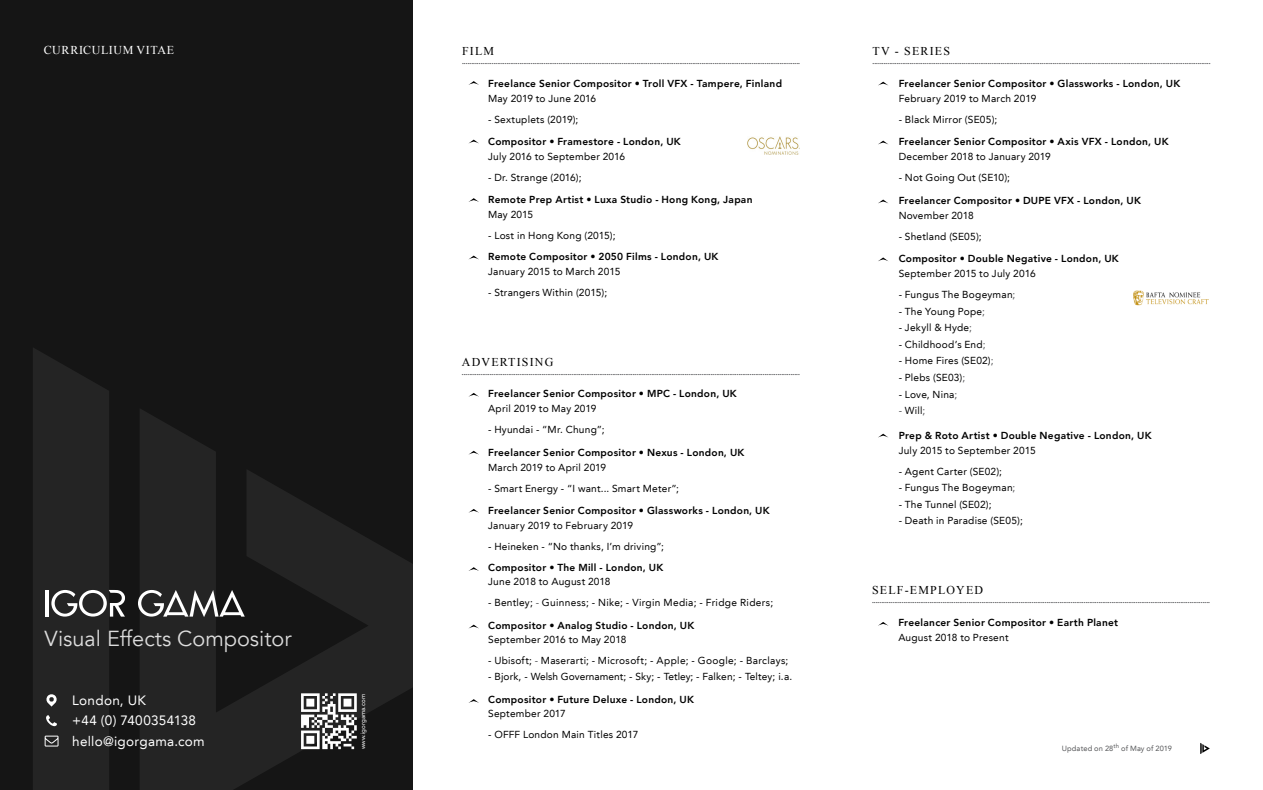
<style>
.page{position:relative;width:1263px;height:790px;background:#fff}
.page>*{position:absolute;margin:0;border:0;box-sizing:border-box;transform-origin:0 0}
.t1{font:21.75px "Avenir LT";color:#fff}
.t2{font:13.5px "Avenir LT";letter-spacing:.02em;color:#fff}
.t3{font:12px "Times New Roman";letter-spacing:.1em;color:#000}
.t4{font:12px "Times New Roman";letter-spacing:.055em;color:#fff}
.t5{font:10.2px "Avenir LT";letter-spacing:.02em;color:#000}
.t6{font:800 10.2px "Avenir LT";letter-spacing:.025em;color:#000}
.t7{font:10.2px "Avenir LT";color:#000}
.t8{font:700 7.5px "PT Sans";color:#57585a}
.t9{font:7.5px "Avenir LT";letter-spacing:.02em;color:#57585a}
.t10{font:6.15px "Avenir LT";color:#fff}
.t11{font:6px "Avenir LT";color:#57585a}
.s1{color:#57585a}
</style>
<div class="page">
<div style="left:0;top:0;width:413px;height:789px;background:#151515"></div>
<svg style="left:140px;top:409px;width:273px;height:380px;fill:#242424"></svg>
<svg style="left:138px;top:589px;width:107px;height:27px"></svg>
<svg style="left:301px;top:693px;width:56px;height:55px"></svg>
<svg style="left:33px;top:348px;width:92px;height:441px"></svg>
<svg style="left:1200px;top:743px;width:10px;height:10px"></svg>
<svg style="left:468px;top:81px;width:11px;height:4px"></svg>
<svg style="left:468px;top:198px;width:11px;height:4px"></svg>
<svg style="left:469px;top:139px;width:10px;height:4px"></svg>
<svg style="left:469px;top:255px;width:10px;height:4px"></svg>
<svg style="left:469px;top:393px;width:9px;height:3px"></svg>
<svg style="left:469px;top:450px;width:9px;height:4px"></svg>
<svg style="left:469px;top:509px;width:9px;height:3px"></svg>
<svg style="left:470px;top:567px;width:8px;height:3px"></svg>
<svg style="left:469px;top:624px;width:10px;height:4px"></svg>
<svg style="left:470px;top:699px;width:8px;height:3px"></svg>
<img style="left:747px;top:137px;width:52px;height:17px">
<svg style="left:878px;top:82px;width:10px;height:3px"></svg>
<svg style="left:878px;top:199px;width:10px;height:4px"></svg>
<svg style="left:878px;top:140px;width:10px;height:4px"></svg>
<svg style="left:878px;top:257px;width:10px;height:4px"></svg>
<svg style="left:878px;top:433px;width:10px;height:4px"></svg>
<svg style="left:879px;top:622px;width:9px;height:3px"></svg>
<img style="left:1133px;top:290px;width:75px;height:15px">
<p class="t4" style="left:44px;top:42px;width:132px">CURRICULIUM VITAE</p>
<p class="t3" style="left:462px;top:43px;width:34px">FILM</p>
<p class="t8" style="left:462px;top:56px;width:339px">......................................................................................................................................................................................</p>
<p class="t6" style="left:488px;top:77px;width:295px">Freelance Senior Compositor • Troll VFX - Tampere, Finland</p>
<p class="t5" style="left:488px;top:92px;width:110px">May 2019 to June 2016</p>
<p class="t5" style="left:488px;top:113px;width:92px">- Sextuplets (2019);</p>
<p class="t6" style="left:488px;top:135px;width:194px">Compositor • Framestore - London, UK</p>
<p class="t5" style="left:488px;top:150px;width:138px">July 2016 to September 2016</p>
<p class="t5" style="left:488px;top:171px;width:95px">- Dr. Strange (2016);</p>
<p class="t6" style="left:488px;top:193px;width:266px">Remote Prep Artist • Luxa Studio - Hong Kong, Japan</p>
<p class="t5" style="left:488px;top:208px;width:46px">May 2015</p>
<p class="t5" style="left:488px;top:229px;width:129px">- Lost in Hong Kong (2015);</p>
<p class="t6" style="left:488px;top:251px;width:232px">Remote Compositor • 2050 Films - London, UK</p>
<p class="t5" style="left:488px;top:266px;width:134px">January 2015 to March 2015</p>
<p class="t5" style="left:488px;top:287px;width:121px">- Strangers Within (2015);</p>
<p class="t3" style="left:462px;top:354px;width:93px">ADVERTISING</p>
<p class="t8" style="left:462px;top:367px;width:339px">......................................................................................................................................................................................</p>
<p class="t6" style="left:488px;top:387px;width:250px">Freelancer Senior Compositor • MPC - London, UK</p>
<p class="t5" style="left:488px;top:402px;width:110px">April 2019 to May 2019</p>
<p class="t5" style="left:488px;top:423px;width:118px">- Hyundai - “Mr. Chung”;</p>
<p class="t6" style="left:488px;top:446px;width:258px">Freelancer Senior Compositor • Nexus - London, UK</p>
<p class="t5" style="left:488px;top:461px;width:120px">March 2019 to April 2019</p>
<p class="t5" style="left:488px;top:482px;width:192px">- Smart Energy - “I want... Smart Meter”;</p>
<p class="t6" style="left:488px;top:503px;width:283px">Freelancer Senior Compositor • Glassworks - London, UK</p>
<p class="t5" style="left:488px;top:518px;width:146px">January 2019 to February 2019</p>
<p class="t5" style="left:488px;top:539px;width:177px">- Heineken - “No thanks, I’m driving”;</p>
<p class="t3" style="left:873px;top:43px;width:79px">TV - SERIES</p>
<p class="t8" style="left:873px;top:56px;width:339px">......................................................................................................................................................................................</p>
<p class="t6" style="left:899px;top:77px;width:283px">Freelancer Senior Compositor • Glassworks - London, UK</p>
<p class="t5" style="left:899px;top:92px;width:139px">February 2019 to March 2019</p>
<p class="t5" style="left:899px;top:113px;width:100px">- Black Mirror (SE05);</p>
<p class="t6" style="left:899px;top:136px;width:272px">Freelancer Senior Compositor • Axis VFX - London, UK</p>
<p class="t5" style="left:899px;top:151px;width:154px">December 2018 to January 2019</p>
<p class="t5" style="left:899px;top:172px;width:113px">- Not Going Out (SE10);</p>
<p class="t6" style="left:899px;top:194px;width:244px">Freelancer Compositor • DUPE VFX - London, UK</p>
<p class="t5" style="left:899px;top:209px;width:77px">November 2018</p>
<p class="t5" style="left:899px;top:230px;width:85px">- Shetland (SE05);</p>
<p class="t6" style="left:899px;top:253px;width:222px">Compositor • Double Negative - London, UK</p>
<p class="t5" style="left:899px;top:268px;width:138px">September 2015 to July 2016</p>
<p class="t5" style="left:899px;top:289px;width:118px">- Fungus The Bogeyman<span class="s1">;</span></p>
<p class="t5" style="left:899px;top:305px;width:88px">- The Young Pope<span class="s1">;</span></p>
<p class="t5" style="left:899px;top:322px;width:75px">- Jekyll &amp; Hyde<span class="s1">;</span></p>
<p class="t5" style="left:899px;top:338px;width:88px">- Childhood’s End<span class="s1">;</span></p>
<p class="t5" style="left:899px;top:355px;width:96px">- Home Fires (SE02)<span class="s1">;</span></p>
<p class="t5" style="left:899px;top:371px;width:68px">- Plebs (SE03)<span class="s1">;</span></p>
<p class="t5" style="left:899px;top:388px;width:60px">- Love, Nina<span class="s1">;</span></p>
<p class="t5" style="left:899px;top:404px;width:28px"><span class="s1">-</span> Will<span class="s1">;</span></p>
<p class="t6" style="left:899px;top:429px;width:254px">Prep &amp; Roto Artist • Double Negative - London, UK</p>
<p class="t5" style="left:899px;top:444px;width:138px">July 2015 to September 2015</p>
<p class="t5" style="left:899px;top:465px;width:105px">- Agent Carter (SE02);</p>
<p class="t5" style="left:899px;top:481px;width:118px">- Fungus The Bogeyman<span class="s1">;</span></p>
<p class="t5" style="left:899px;top:498px;width:94px">- The Tunnel (SE02);</p>
<p class="t5" style="left:899px;top:514px;width:126px">- Death in Paradise (SE05);</p>
<p class="t6" style="left:488px;top:561px;width:177px">Compositor • The Mill - London, UK</p>
<p class="t5" style="left:488px;top:575px;width:124px">June 2018 to August 2018</p>
<p class="t5" style="left:488px;top:596px;width:287px">- Bentley; <span class="s1">-</span> Guinness; - Nike; - Virgin Media; - Fridge Riders;</p>
<p class="t6" style="left:488px;top:619px;width:208px">Compositor • Analog Studio - London, UK</p>
<p class="t5" style="left:488px;top:633px;width:140px">September 2016 to May 2018</p>
<p class="t5" style="left:488px;top:654px;width:302px">- Ubisoft; <span class="s1">-</span> Maserarti; - Microsoft; - Apple; - Google; - Barclays;</p>
<p class="t7" style="left:488px;top:670px;width:306px">- Bjork, - Welsh Governament; - Sky; - Tetley; - Falken; - Teltey; i.a.</p>
<p class="t6" style="left:488px;top:693px;width:207px">Compositor • Future Deluxe - London, UK</p>
<p class="t5" style="left:488px;top:707px;width:79px">September 2017</p>
<p class="t5" style="left:488px;top:728px;width:152px">- OFFF London Main Titles 2017</p>
<p class="t3" style="left:872px;top:581px;width:113px">SELF-EMPLOYED</p>
<p class="t8" style="left:872px;top:594px;width:339px">......................................................................................................................................................................................</p>
<p class="t6" style="left:898px;top:616px;width:221px">Freelancer Senior Compositor • Earth Planet</p>
<p class="t5" style="left:898px;top:631px;width:112px">August 2018 to Present</p>
<h1 class="t1" style="left:45px;top:626px;width:248px">Visual Effects Compositor</h1>
<p class="t2" style="left:72px;top:691px;width:75px">London, UK</p>
<p class="t2" style="left:72px;top:712px;width:125px">+44 (0) 7400354138</p>
<p class="t2" style="left:72px;top:733px;width:134px">hello@igorgama.com</p>
<p class="t9" style="left:1062px;top:744px;width:53px">Updated on 28</p>
<p class="t10" style="left:360px;top:748px;width:56px;rotate:-90deg">www.igorgama.com</p>
<p class="t11" style="left:1113px;top:741px;width:7px">th</p>
<p class="t9" style="left:1121px;top:744px;width:52px">of May of 2019</p>
</div>
